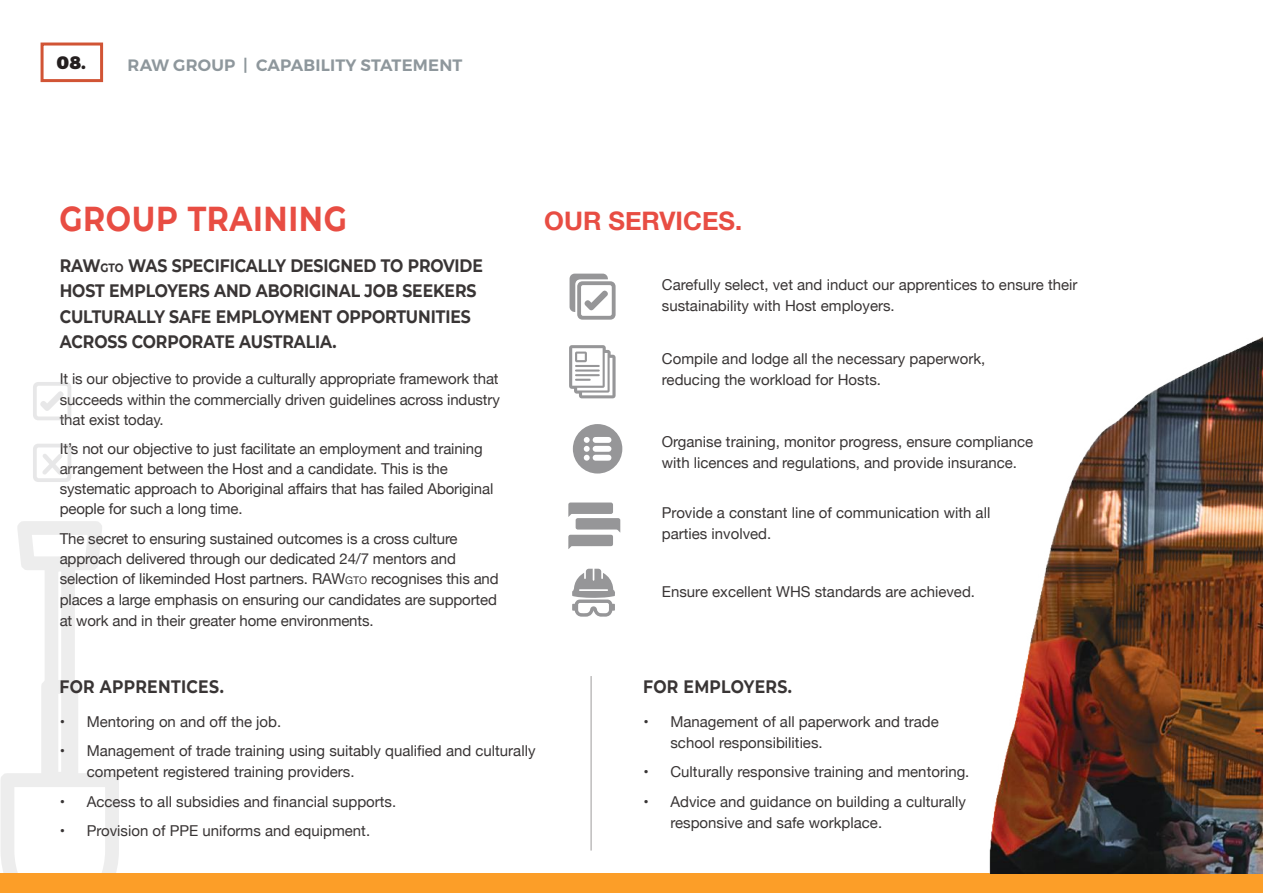
<style>
.page{position:relative;width:1263px;height:893px;background:#fff}
.page>*{position:absolute;margin:0;border:0;box-sizing:border-box;transform-origin:0 0}
.t1{font:700 34.5px "Montserrat";letter-spacing:.02em;color:#e84d43;scale:.87 1}
.t2{font:700 25.5px "Helvetica Neue";color:#e84d43}
.t3{font:700 18px/25.5px "Montserrat";letter-spacing:-.005em;color:#393535;scale:.87 1}
.t4{font:700 18px "Montserrat";letter-spacing:.02em;color:#393535;scale:.87 1}
.t5{font:700 18px "Montserrat";letter-spacing:.015em;color:#393535;scale:.87 1}
.t6{font:600 16.5px "Montserrat";letter-spacing:.01em;color:#8e979c}
.t7{font:15px/21px "Helvetica Neue";color:#393535}
.s1{font-weight:900;font-size:18px;color:#241f1f}
.s2{font-size:12px}
.s3{font-size:10.5px}
</style>
<div class="page">
<svg style="left:1px;top:521px;width:118px;height:352px"></svg>
<hr style="left:591px;top:676px;width:1px;height:174px;background:#241f1f">
<svg style="left:569px;top:274px;width:47px;height:46px"></svg>
<svg style="left:569px;top:345px;width:47px;height:53px"></svg>
<svg style="left:573px;top:424px;width:49px;height:50px"></svg>
<svg style="left:568px;top:502px;width:52px;height:47px"></svg>
<svg style="left:572px;top:569px;width:43px;height:48px"></svg>
<div style="left:0;top:873px;width:1263px;height:20px;background:#fc9e28"></div>
<div style="left:41px;top:43px;width:62px;height:39px;border:3px solid #d15435"></div>
<svg style="left:33px;top:382px;width:38px;height:38px"></svg>
<svg style="left:33px;top:444px;width:38px;height:38px"></svg>
<img style="left:989px;top:336px;width:274px;height:537px">
<p class="t6" style="left:57px;top:55px;width:407px"><span class="s1">08.</span> RAW GROUP | CAPABILITY STATEMENT</p>
<h1 class="t1" style="left:60px;top:194px;width:332px">GROUP TRAINING</h1>
<p class="t3" style="left:60px;top:252px;width:488px">RAW<span class="s2">GTO</span> WAS SPECIFICALLY DESIGNED TO PROVIDE HOST EMPLOYERS AND ABORIGINAL JOB SEEKERS CULTURALLY SAFE EMPLOYMENT OPPORTUNITIES ACROSS CORPORATE AUSTRALIA.</p>
<p class="t7" style="left:60px;top:370px;width:442px;line-height:20.2px;text-align:justify">It is our objective to provide a culturally appropriate framework that succeeds within the commercially driven guidelines across industry that exist today.</p>
<p class="t7" style="left:60px;top:439px;width:435px;line-height:20.2px">It’s not our objective to just facilitate an employment and training arrangement between the Host and a candidate. This is the systematic approach to Aboriginal affairs that has failed Aboriginal people for such a long time.</p>
<p class="t7" style="left:60px;top:529px;width:440px;line-height:20.4px">The secret to ensuring sustained outcomes is a cross culture approach delivered through our dedicated 24/7 mentors and selection of likeminded Host partners. RAW<span class="s3">GTO</span> recognises this and places a large emphasis on ensuring our candidates are supported at work and in their greater home environments.</p>
<h2 class="t2" style="left:544px;top:201px;width:199px">OUR SERVICES.</h2>
<p class="t7" style="left:662px;top:275px;width:417px">Carefully select, vet and induct our apprentices to ensure their sustainability with Host employers.</p>
<p class="t7" style="left:662px;top:349px;width:325px">Compile and lodge all the necessary paperwork, reducing the workload for Hosts.</p>
<p class="t7" style="left:662px;top:432px;width:373px">Organise training, monitor progress, ensure compliance with licences and regulations, and provide insurance.</p>
<p class="t7" style="left:662px;top:503px;width:330px">Provide a constant line of communication with all parties involved.</p>
<p class="t7" style="left:662px;top:582px;width:315px">Ensure excellent WHS standards are achieved.</p>
<p class="t4" style="left:60px;top:674px;width:190px">FOR APPRENTICES.</p>
<p class="t5" style="left:643px;top:674px;width:173px">FOR EMPLOYERS.</p>
<p class="t7" style="left:60px;top:712px;width:223px">• Mentoring on and off the job.</p>
<p class="t7" style="left:87px;top:741px;width:450px;text-indent:-27px">• Management of trade training using suitably qualified and culturally competent registered training providers.</p>
<p class="t7" style="left:60px;top:792px;width:338px">• Access to all subsidies and financial supports.</p>
<p class="t7" style="left:60px;top:821px;width:312px">• Provision of PPE uniforms and equipment.</p>
<p class="t7" style="left:670px;top:712px;width:270px;text-indent:-27px">• Management of all paperwork and trade school responsibilities.</p>
<p class="t7" style="left:643px;top:762px;width:327px">• Culturally responsive training and mentoring.</p>
<p class="t7" style="left:670px;top:792px;width:297px;text-indent:-27px">• Advice and guidance on building a culturally responsive and safe workplace.</p>
</div>
